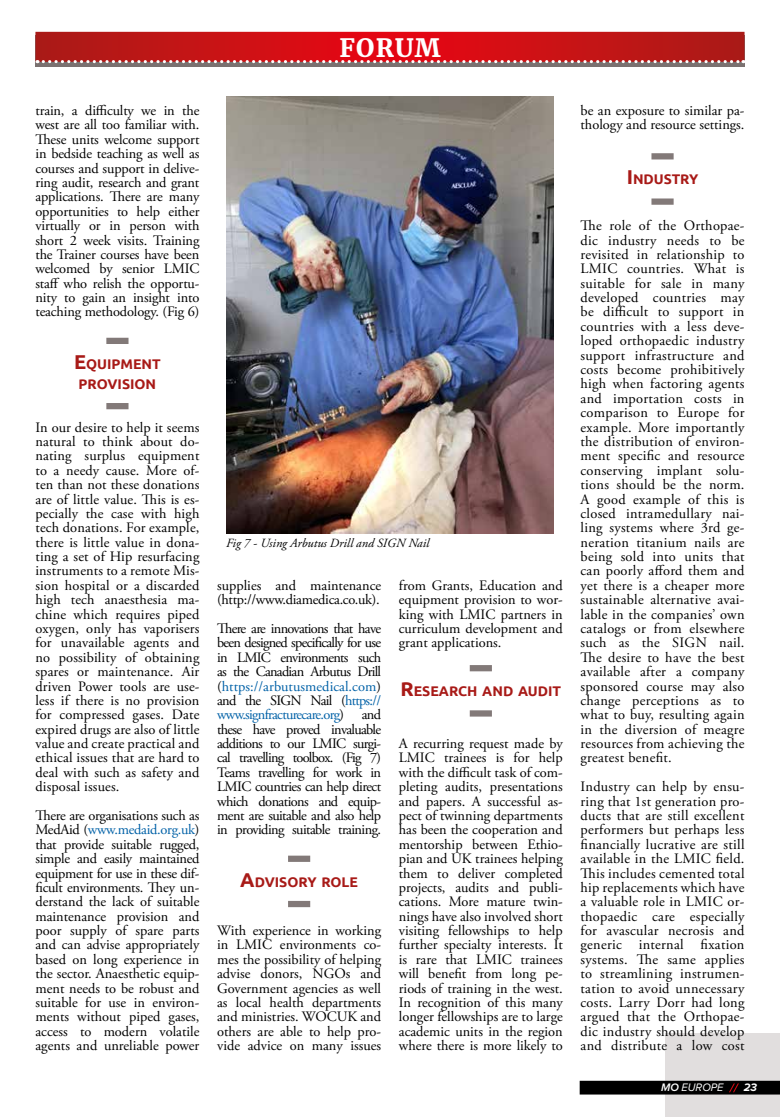
<style>
.page{position:relative;width:780px;height:1117px;background:#fff}
.page>*{position:absolute;margin:0;border:0;box-sizing:border-box;transform-origin:0 0}
.t1{font:700 25px "Merriweather";letter-spacing:.05em;color:#fff}
.t2{font:14.38px/14.4px "Adobe Garamond Pro";color:#000;text-align:justify}
.t3{font:700 14px/20px "Ubuntu";color:#a81a17;text-align:center}
.t4{font:italic 12.5px "Adobe Garamond Pro";color:#000}
.t5{font:italic 11.25px "Proxima Nova";color:#fff}
.s1{font-size:20px}
.s2{color:#0061a7}
.s3{font-weight:600}
.s4{font-weight:700;font-size:12.5px}
.s5{font-weight:700}
</style>
<div class="page">
<div style="left:664px;top:1033px;width:116px;height:83px;background:#e1dede"></div>
<div style="left:579px;top:1080px;width:201px;height:14px;background:#000"></div>
<div style="left:106px;top:337px;width:22px;height:7px;background:#827978"></div>
<div style="left:106px;top:403px;width:22px;height:6px;background:#827978"></div>
<div style="left:288px;top:855px;width:22px;height:6px;background:#827978"></div>
<div style="left:288px;top:900px;width:22px;height:6px;background:#827978"></div>
<img style="left:226px;top:97px;width:328px;height:436px">
<div style="left:469px;top:665px;width:23px;height:6px;background:#827978"></div>
<div style="left:469px;top:710px;width:23px;height:6px;background:#827978"></div>
<div style="left:651px;top:153px;width:22px;height:6px;background:#827978"></div>
<div style="left:651px;top:198px;width:22px;height:7px;background:#827978"></div>
<div style="left:35px;top:35px;width:709px;height:32px;background:#7a7170"></div>
<svg style="left:35px;top:32px;width:709px;height:30px;background:#c81115"></svg>
<svg style="left:37px;top:60px;width:707px;height:3px"></svg>
<h1 class="t1" style="left:339px;top:31px;width:103px">FORUM</h1>
<p class="t2" style="left:35px;top:104px;width:165px">train, a difficulty we in the west are all too familiar with.<br>These units welcome support in bedside teaching as well as courses and support in delive&shy;ring audit, research and grant applications. There are many opportunities to help either virtually or in person with short 2 week visits. Training the Trainer courses have been welcomed by senior LMIC staff who relish the opportu&shy;nity to gain an insight into teaching methodology. (Fig 6)</p>
<p class="t3" style="left:74px;top:353px;width:88px"><span class="s1">E</span>QUIPMENT<br>PROVISION</p>
<p class="t2" style="left:35px;top:420px;width:165px">In our desire to help it seems natural to think about do&shy;nating surplus equipment to a needy cause. More of&shy;ten than not these donations are of little value. This is es&shy;pecially the case with high tech donations. For example, there is little value in dona&shy;ting a set of Hip resurfacing instruments to a remote Mis&shy;sion hospital or a discarded high tech anaesthesia ma&shy;chine which requires piped oxygen, only has vaporisers for unavailable agents and no possibility of obtaining spares or maintenance. Air driven Power tools are use&shy;less if there is no provision for compressed gases. Date expired drugs are also of little value and create practical and ethical issues that are hard to deal with such as safety and disposal issues.</p>
<p class="t2" style="left:35px;top:808px;width:165px">There are organisations such as MedAid (<span class="s2">www.medaid.org.uk</span>) that provide suitable rugged, simple and easily maintained equipment for use in these dif&shy;ficult environments. They un&shy;derstand the lack of suitable maintenance provision and poor supply of spare parts and can advise appropriately based on long experience in the sector. Anaesthetic equip&shy;ment needs to be robust and suitable for use in environ&shy;ments without piped gases, access to modern volatile agents and unreliable power</p>
<p class="t4" style="left:226px;top:535px;width:205px">Fig 7 - Using Arbutus Drill and SIGN Nail</p>
<p class="t2" style="left:399px;top:578px;width:165px">from Grants, Education and equipment provision to wor&shy;king with LMIC partners in curriculum development and grant applications.</p>
<p class="t3" style="left:400px;top:680px;width:162px"><span class="s1">R</span>ESEARCH AND AUDIT</p>
<p class="t2" style="left:217px;top:578px;width:165px">supplies and maintenance (http://www.diamedica.co.uk).</p>
<p class="t2" style="left:217px;top:621px;width:165px">There are innovations that have been designed specifically for use in LMIC environments such as the Canadian Arbutus Drill (<span class="s2">https://arbutusmedical.com</span>) and the SIGN Nail (<span class="s2">https:// www.signfracturecare.org</span>) and these have proved invaluable additions to our LMIC surgi&shy;cal travelling toolbox. (Fig 7)<br>Teams travelling for work in LMIC countries can help direct which donations and equip&shy;ment are suitable and also help in providing suitable training.</p>
<p class="t3" style="left:240px;top:871px;width:117px"><span class="s1">A</span>DVISORY ROLE</p>
<p class="t2" style="left:217px;top:923px;width:165px">With experience in working in LMIC environments co&shy;mes the possibility of helping advise donors, NGOs and Government agencies as well as local health departments and ministries. WOCUK and others are able to help pro&shy;vide advice on many issues</p>
<p class="t2" style="left:399px;top:736px;width:165px">A recurring request made by LMIC trainees is for help with the difficult task of com&shy;pleting audits, presentations and papers. A successful as&shy;pect of twinning departments has been the cooperation and mentorship between Ethio&shy;pian and UK trainees helping them to deliver completed projects, audits and publi&shy;cations. More mature twin&shy;nings have also involved short visiting fellowships to help further specialty interests. It is rare that LMIC trainees will benefit from long pe&shy;riods of training in the west.<br>In recognition of this many longer fellowships are to large academic units in the region where there is more likely to</p>
<p class="t2" style="left:580px;top:104px;width:165px">be an exposure to similar pa&shy;thology and resource settings.</p>
<p class="t3" style="left:626px;top:169px;width:73px"><span class="s1">I</span> NDUSTRY</p>
<p class="t2" style="left:580px;top:219px;width:165px">The role of the Orthopae&shy;dic industry needs to be revisited in relationship to LMIC countries. What is suitable for sale in many developed countries may be difficult to support in countries with a less deve&shy;loped orthopaedic industry support infrastructure and costs become prohibitively high when factoring agents and importation costs in comparison to Europe for example. More importantly the distribution of environ&shy;ment specific and resource conserving implant solu&shy;tions should be the norm.<br>A good example of this is closed intramedullary nai&shy;ling systems where 3rd ge&shy;neration titanium nails are being sold into units that can poorly afford them and yet there is a cheaper more sustainable alternative avai&shy;lable in the companies’ own catalogs or from elsewhere such as the SIGN nail.<br>The desire to have the best available after a company sponsored course may also change perceptions as to what to buy, resulting again in the diversion of meagre resources from achieving the greatest benefit.</p>
<p class="t2" style="left:580px;top:779px;width:165px">Industry can help by ensu&shy;ring that 1st generation pro&shy;ducts that are still excellent performers but perhaps less financially lucrative are still available in the LMIC field.<br>This includes cemented total hip replacements which have a valuable role in LMIC or&shy;thopaedic care especially for avascular necrosis and generic internal fixation systems. The same applies to streamlining instrumen&shy;tation to avoid unnecessary costs. Larry Dorr had long argued that the Orthopae&shy;dic industry should develop and distribute a low cost</p>
<p class="t5" style="left:661px;top:1081px;width:97px"><span class="s3">MO</span> EUROPE <span class="s4">//</span> <span class="s5">23</span></p>
</div>
